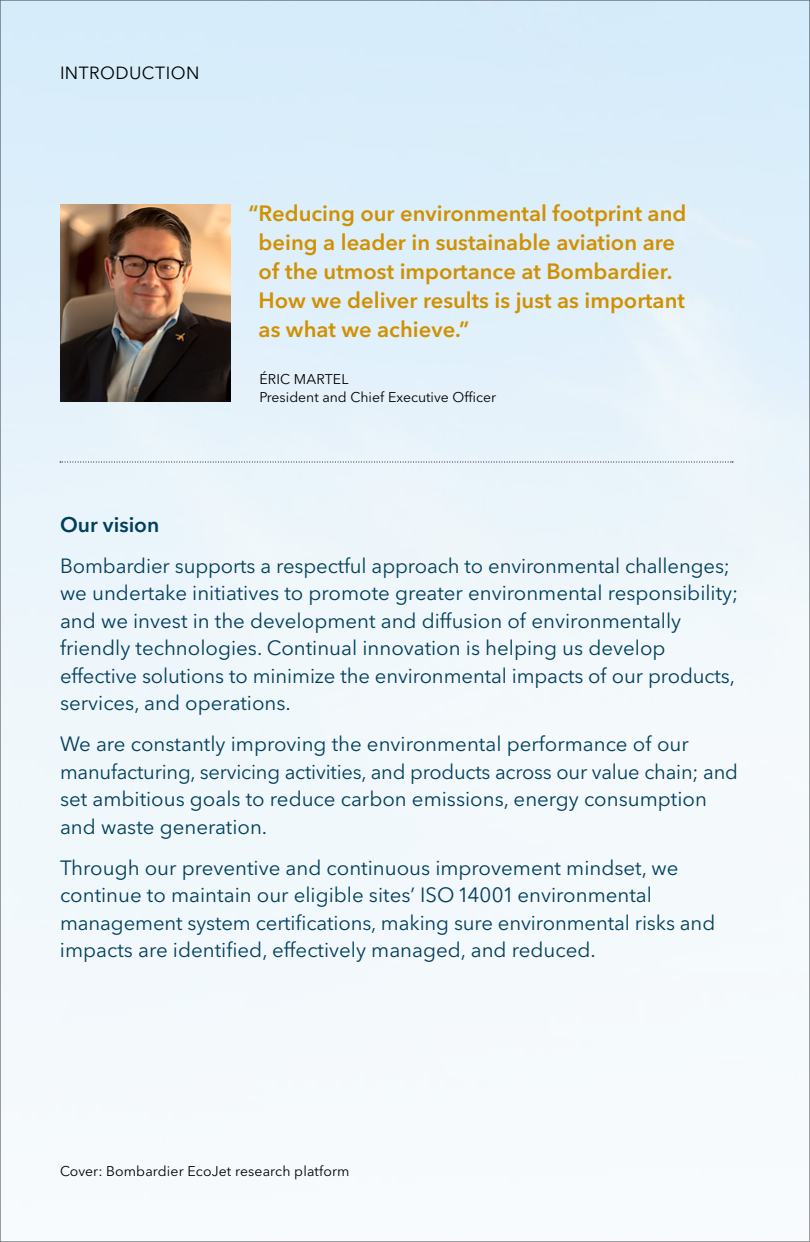
<style>
.page{position:relative;width:810px;height:1242px;background:#fff}
.page>*{position:absolute;margin:0;border:0;box-sizing:border-box;transform-origin:0 0}
.t1{font:600 22px/29px "Avenir Next LT Pro";color:#d19000}
.t2{font:600 21px "Avenir Next LT Pro";color:#003f5c}
.t3{font:20.4px/27.6px "Avenir Next LT Pro";color:#003f5c}
.t4{font:17.6px "Avenir Next LT Pro";letter-spacing:.025em;color:#000}
.t5{font:14px/18px "Avenir Next LT Pro";color:#000}
</style>
<div class="page">
<img style="left:2px;top:2px;width:806px;height:1134px">
<svg style="left:60px;top:462px;width:673px;height:1px"></svg>
<img style="left:60px;top:204px;width:170px;height:198px">
<p class="t4" style="left:60px;top:63px;width:141px">INTRODUCTION</p>
<p class="t1" style="left:259px;top:198px;width:429px;text-indent:-10px">“Reducing our environmental footprint and being a leader in sustainable aviation are of the utmost importance at Bombardier.<br>How we deliver results is just as important as what we achieve.”</p>
<p class="t5" style="left:259px;top:370px;width:238px">ÉRIC MARTEL<br>President and Chief Executive Officer</p>
<p class="t2" style="left:60px;top:512px;width:101px">Our vision</p>
<p class="t3" style="left:60px;top:552px;width:680px">Bombardier supports a respectful approach to environmental challenges; we undertake initiatives to promote greater environmental responsibility; and we invest in the development and diffusion of environmentally friendly technologies. Continual innovation is helping us develop effective solutions to minimize the environmental impacts of our products, services, and operations.</p>
<p class="t3" style="left:60px;top:730px;width:680px">We are constantly improving the environmental performance of our manufacturing, servicing activities, and products across our value chain; and set ambitious goals to reduce carbon emissions, energy consumption and waste generation.</p>
<p class="t3" style="left:60px;top:854px;width:657px">Through our preventive and continuous improvement mindset, we continue to maintain our eligible sites’ ISO 14001 environmental management system certifications, making sure environmental risks and impacts are identified, effectively managed, and reduced.</p>
<p class="t5" style="left:60px;top:1162px;width:291px">Cover: Bombardier EcoJet research platform</p>
</div>
